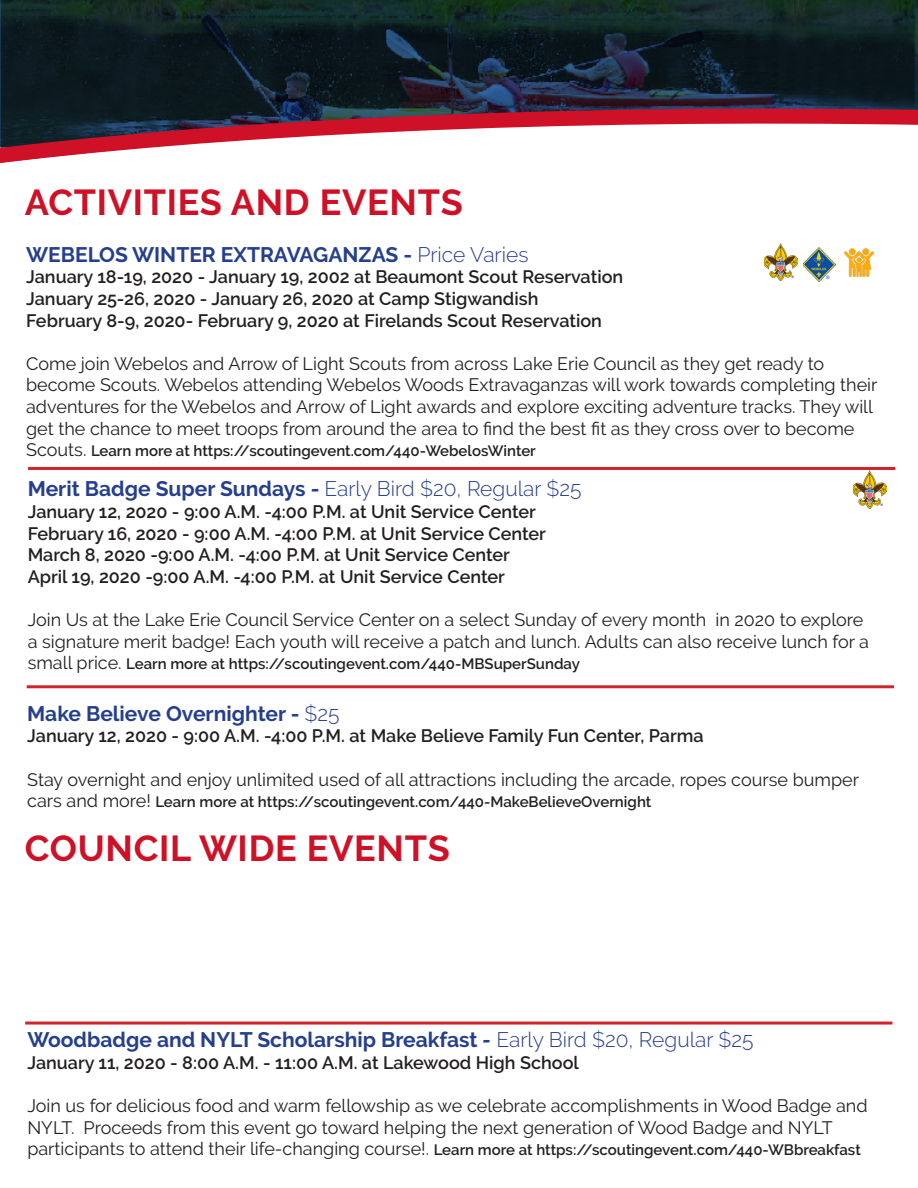
<style>
.page{position:relative;width:918px;height:1188px;background:#fff}
.page>*{position:absolute;margin:0;border:0;box-sizing:border-box;transform-origin:0 0}
.t1{font:700 36px "Raleway";letter-spacing:.02em;color:#ce1126}
.t2{font:700 21px "Raleway";color:#253f8e}
.t3{font:18px/21.6px "Raleway";color:#231f20}
.t4{font:600 18px "Raleway";color:#231f20}
.t5{font:600 15px "Raleway";color:#231f20}
.s1{font-weight:300}
.s2{font-weight:400;font-size:18px}
.s3{font-style:italic}
</style>
<div class="page">
<svg style="left:0;top:0;width:918px;height:89px;background:#102025"></svg>
<svg style="left:0;top:89px;width:918px;height:381px"></svg>
<div style="left:0;top:351px;width:882px;height:356px;background:#fff"></div>
<hr style="left:25px;top:1022px;width:867px;height:3px;background:#d1232a">
<img style="left:764px;top:243px;width:33px;height:38px">
<img style="left:843px;top:245px;width:33px;height:35px">
<img style="left:803px;top:248px;width:33px;height:33px">
<img style="left:853px;top:471px;width:33px;height:37px">
<hr style="left:28px;top:467px;width:867px;height:3px;background:#d1232a">
<hr style="left:27px;top:685px;width:867px;height:3px;background:#d1232a">
<p class="t1" style="left:25px;top:182px;width:440px">ACTIVITIES AND EVENTS</p>
<p class="t2" style="left:26px;top:242px;width:504px">WEBELOS WINTER EXTRAVAGANZAS - <span class="s1">Price Varies</span></p>
<p class="t4" style="left:26px;top:267px;width:599px">January 18-19, 2020 - January 19, 2002 at Beaumont Scout Reservation</p>
<p class="t4" style="left:26px;top:288px;width:514px">January 25-26, 2020 - January 26, 2020 at Camp Stigwandish</p>
<p class="t4" style="left:26px;top:310px;width:577px">February 8-9, 2020- February 9, 2020 at Firelands Scout Reservation</p>
<p class="t3" style="left:26px;top:353px;width:853px">Come join Webelos and Arrow of Light Scouts from across Lake Erie Council as they get ready to become Scouts. Webelos attending Webelos Woods Extravaganzas will work towards completing their adventures for the Webelos and Arrow of Light awards and explore exciting adventure tracks. They will get the chance to meet troops from around the area to find the best fit as they cross over to become</p>
<p class="t5" style="left:26px;top:442px;width:511px"><span class="s2">Scouts.</span> Learn more at https://scoutingevent.com/440-WebelosWinter</p>
<p class="t2" style="left:28px;top:477px;width:555px">Merit Badge Super Sundays - <span class="s1">Early Bird $20, Regular $25</span></p>
<p class="t4" style="left:28px;top:501px;width:510px">January 12, 2020 - 9:00 A.M. -4:00 P.M. at Unit Service Center</p>
<p class="t4" style="left:28px;top:523px;width:520px">February 16, 2020 - 9:00 A.M. -4:00 P.M. at Unit Service Center</p>
<p class="t4" style="left:28px;top:545px;width:484px">March 8, 2020 -9:00 A.M. -4:00 P.M. at Unit Service Center</p>
<p class="t4" style="left:28px;top:566px;width:479px">April 19, 2020 -9:00 A.M. -4:00 P.M. at Unit Service Center</p>
<p class="t3" style="left:28px;top:609px;width:843px">Join Us at the Lake Erie Council Service Center on a select Sunday of every month in 2020 to explore a signature merit badge! Each youth will receive a patch and lunch. Adults can also receive lunch for a</p>
<p class="t5" style="left:28px;top:655px;width:554px"><span class="s2">small price.</span> Learn more at https://scoutingevent.com/440-MBSuperSunday</p>
<p class="t2" style="left:27px;top:702px;width:314px">Make Believe Overnighter - <span class="s1">$25</span></p>
<p class="t4" style="left:27px;top:726px;width:678px">January 12, 2020 - 9:00 A.M. -4:00 P.M. at Make Believe Family Fun Center, Parma</p>
<p class="t3" style="left:27px;top:769px;width:833px">Stay overnight and enjoy unlimited used of all attractions including the arcade, ropes course bumper</p>
<p class="t5" style="left:27px;top:793px;width:626px"><span class="s2">cars and more!</span> Learn more at https://scoutingevent.com/440-MakeBelieveOvernight</p>
<p class="t1" style="left:25px;top:827px;width:427px">COUNCIL WIDE EVENTS</p>
<p class="t2" style="left:27px;top:1028px;width:728px">Woodbadge and NYLT Scholarship Breakfast <span class="s3">-</span> <span class="s1">Early Bird $20, Regular $25</span></p>
<p class="t4" style="left:27px;top:1052px;width:553px">January 11, 2020 - 8:00 A.M. - 11:00 A.M. at Lakewood High School</p>
<p class="t3" style="left:27px;top:1095px;width:842px">Join us for delicious food and warm fellowship as we celebrate accomplishments in Wood Badge and<br>NYLT. Proceeds from this event go toward helping the next generation of Wood Badge and NYLT</p>
<p class="t5" style="left:27px;top:1141px;width:835px"><span class="s2">participants to attend their life-changing course!.</span> Learn more at https://scoutingevent.com/440-WBbreakfast</p>
</div>
